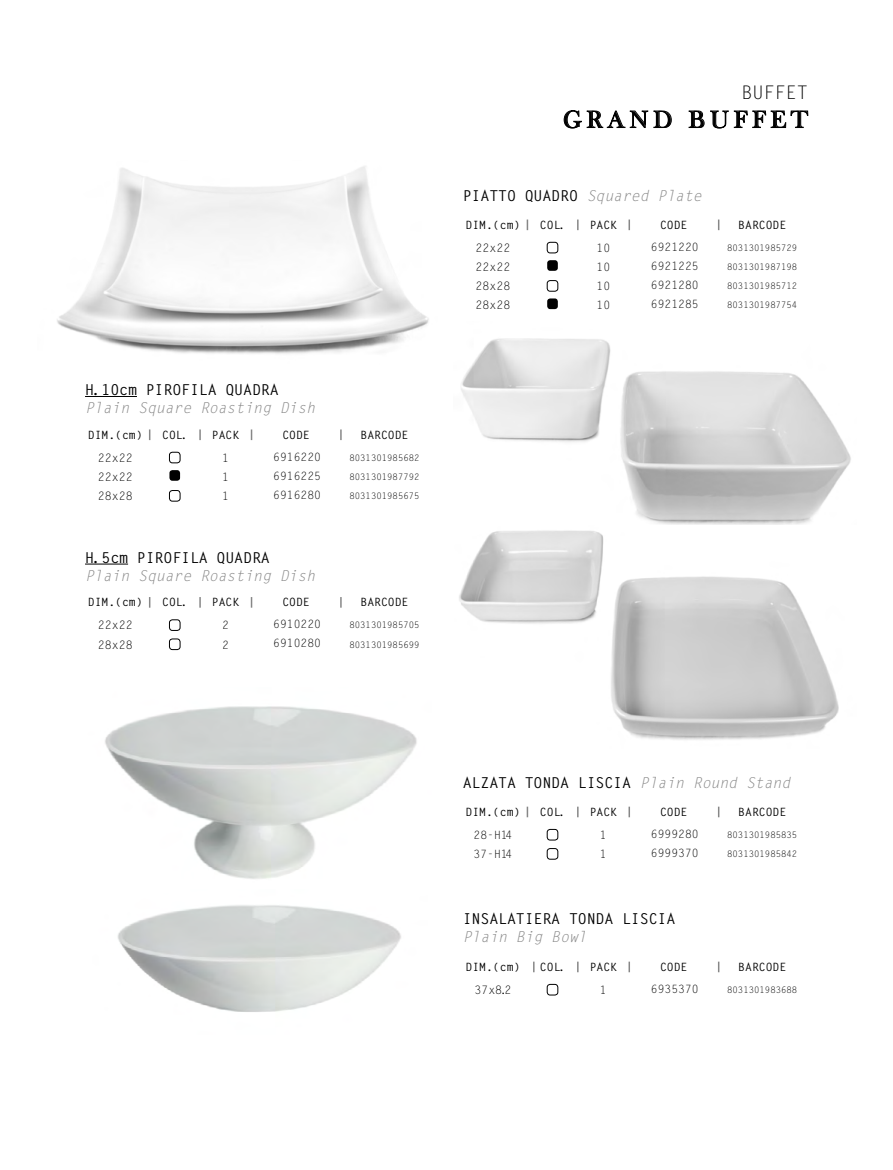
<style>
.page{position:relative;width:893px;height:1170px;background:#fff}
.page>*{position:absolute;margin:0;border:0;box-sizing:border-box;transform-origin:0 0}
.t1{font:24.75px "Bask Old Face";letter-spacing:.2em;color:#000}
.t2{font:18.75px "Letter Gothic Std";letter-spacing:-.01em;color:#000}
.t3{font:700 15px "Letter Gothic Std";letter-spacing:-.01em;color:#000}
.t4{font:italic 15px "Letter Gothic Std";letter-spacing:-.01em;color:#878787}
.t5{font:11.7px "Letter Gothic Std";color:#000}
.t6{font:700 11.4px "Letter Gothic Std";color:#000}
.t7{font:11.4px "Letter Gothic Std";color:#000}
.t8{font:9px "Letter Gothic Std";color:#000}
.s1{font-weight:400;font-style:italic;color:#878787}
</style>
<div class="page">
<img style="left:461px;top:338px;width:390px;height:187px">
<img style="left:459px;top:530px;width:380px;height:210px">
<svg style="left:564px;top:110px;width:84px;height:18px"></svg>
<svg style="left:654px;top:111px;width:18px;height:17px"></svg>
<svg style="left:689px;top:111px;width:15px;height:17px"></svg>
<svg style="left:710px;top:111px;width:98px;height:17px"></svg>
<img style="left:105px;top:706px;width:312px;height:173px">
<img style="left:57px;top:166px;width:372px;height:188px">
<div style="left:169px;top:452px;width:11px;height:11px;border:1px solid #000;border-radius:3px"></div>
<div style="left:169px;top:470px;width:11px;height:10px;background:#000;border-radius:3px"></div>
<div style="left:169px;top:490px;width:11px;height:11px;border:1px solid #000;border-radius:3px"></div>
<div style="left:169px;top:619px;width:11px;height:11px;border:1px solid #000;border-radius:3px"></div>
<div style="left:169px;top:638px;width:11px;height:12px;border:1px solid #000;border-radius:3px"></div>
<svg style="left:199px;top:429px;width:2px;height:11px"></svg>
<svg style="left:199px;top:597px;width:2px;height:10px"></svg>
<svg style="left:340px;top:429px;width:2px;height:11px"></svg>
<svg style="left:340px;top:597px;width:2px;height:10px"></svg>
<hr style="left:85px;top:396px;width:52px;height:1px;background:#000">
<hr style="left:85px;top:563px;width:43px;height:1px;background:#000">
<div style="left:547px;top:242px;width:11px;height:11px;border:1px solid #000;border-radius:3px"></div>
<div style="left:547px;top:260px;width:11px;height:11px;background:#000;border-radius:3px"></div>
<div style="left:547px;top:280px;width:11px;height:11px;border:1px solid #000;border-radius:3px"></div>
<div style="left:547px;top:298px;width:11px;height:11px;background:#000;border-radius:3px"></div>
<svg style="left:577px;top:219px;width:2px;height:11px"></svg>
<svg style="left:628px;top:219px;width:2px;height:11px"></svg>
<div style="left:547px;top:983px;width:11px;height:12px;border:1px solid #000;border-radius:3px"></div>
<svg style="left:533px;top:961px;width:2px;height:11px"></svg>
<svg style="left:577px;top:961px;width:2px;height:11px"></svg>
<svg style="left:628px;top:961px;width:2px;height:11px"></svg>
<div style="left:547px;top:829px;width:11px;height:11px;border:1px solid #000;border-radius:3px"></div>
<div style="left:547px;top:848px;width:11px;height:11px;border:1px solid #000;border-radius:3px"></div>
<svg style="left:577px;top:806px;width:2px;height:11px"></svg>
<svg style="left:628px;top:806px;width:2px;height:11px"></svg>
<img style="left:117px;top:905px;width:284px;height:107px">
<h3 class="t3" style="left:85px;top:380px;width:195px">H.10cm PIROFILA QUADRA</h3>
<h3 class="t4" style="left:85px;top:399px;width:232px">Plain Square Roasting Dish</h3>
<p class="t6" style="left:88px;top:428px;width:56px">DIM.(cm)</p>
<p class="t6" style="left:162px;top:428px;width:27px">COL.</p>
<p class="t6" style="left:212px;top:428px;width:29px">PACK</p>
<p class="t6" style="left:282px;top:428px;width:29px">CODE</p>
<p class="t6" style="left:361px;top:428px;width:49px">BARCODE</p>
<p class="t5" style="left:98px;top:451px;width:36px">22x22</p>
<p class="t7" style="left:222px;top:451px;width:8px">1</p>
<p class="t7" style="left:273px;top:450px;width:49px">6916220</p>
<p class="t8" style="left:349px;top:452px;width:72px">8031301985682</p>
<p class="t5" style="left:98px;top:470px;width:36px">22x22</p>
<p class="t7" style="left:222px;top:470px;width:8px">1</p>
<p class="t7" style="left:273px;top:469px;width:49px">6916225</p>
<p class="t8" style="left:349px;top:471px;width:72px">8031301987792</p>
<p class="t5" style="left:98px;top:489px;width:36px">28x28</p>
<p class="t7" style="left:222px;top:489px;width:8px">1</p>
<p class="t7" style="left:273px;top:488px;width:49px">6916280</p>
<p class="t8" style="left:349px;top:491px;width:72px">8031301985675</p>
<h3 class="t3" style="left:85px;top:548px;width:186px">H.5cm PIROFILA QUADRA</h3>
<h3 class="t4" style="left:85px;top:566px;width:232px">Plain Square Roasting Dish</h3>
<p class="t6" style="left:88px;top:595px;width:56px">DIM.(cm)</p>
<p class="t6" style="left:162px;top:595px;width:27px">COL.</p>
<p class="t6" style="left:212px;top:595px;width:29px">PACK</p>
<p class="t6" style="left:282px;top:595px;width:29px">CODE</p>
<p class="t6" style="left:361px;top:595px;width:49px">BARCODE</p>
<p class="t5" style="left:98px;top:618px;width:36px">22x22</p>
<p class="t7" style="left:222px;top:618px;width:8px">2</p>
<p class="t7" style="left:273px;top:617px;width:49px">6910220</p>
<p class="t8" style="left:349px;top:620px;width:72px">8031301985705</p>
<p class="t5" style="left:98px;top:637px;width:36px">28x28</p>
<p class="t7" style="left:222px;top:638px;width:8px">2</p>
<p class="t7" style="left:273px;top:636px;width:49px">6910280</p>
<p class="t8" style="left:349px;top:639px;width:72px">8031301985699</p>
<h2 class="t2" style="left:741px;top:82px;width:68px">BUFFET</h2>
<h1 class="t1" style="left:563px;top:106px;width:246px">GRAND BUFFET</h1>
<h3 class="t3" style="left:463px;top:186px;width:241px">PIATTO QUADRO <span class="s1">Squared Plate</span></h3>
<p class="t6" style="left:466px;top:218px;width:56px">DIM.(cm)</p>
<p class="t6" style="left:540px;top:218px;width:27px">COL.</p>
<p class="t6" style="left:590px;top:218px;width:29px">PACK</p>
<p class="t6" style="left:660px;top:218px;width:29px">CODE</p>
<p class="t6" style="left:738px;top:218px;width:49px">BARCODE</p>
<p class="t5" style="left:476px;top:241px;width:36px">22x22</p>
<p class="t7" style="left:596px;top:241px;width:15px">10</p>
<p class="t7" style="left:651px;top:240px;width:49px">6921220</p>
<p class="t8" style="left:727px;top:242px;width:72px">8031301985729</p>
<p class="t5" style="left:476px;top:260px;width:36px">22x22</p>
<p class="t7" style="left:596px;top:260px;width:15px">10</p>
<p class="t7" style="left:651px;top:259px;width:49px">6921225</p>
<p class="t8" style="left:727px;top:262px;width:72px">8031301987198</p>
<p class="t5" style="left:476px;top:279px;width:36px">28x28</p>
<p class="t7" style="left:596px;top:279px;width:15px">10</p>
<p class="t7" style="left:651px;top:278px;width:49px">6921280</p>
<p class="t8" style="left:727px;top:281px;width:72px">8031301985712</p>
<p class="t5" style="left:476px;top:298px;width:36px">28x28</p>
<p class="t7" style="left:596px;top:299px;width:15px">10</p>
<p class="t7" style="left:651px;top:297px;width:49px">6921285</p>
<p class="t8" style="left:727px;top:300px;width:72px">8031301987754</p>
<h3 class="t3" style="left:463px;top:773px;width:329px">ALZATA TONDA LISCIA <span class="s1">Plain Round Stand</span></h3>
<p class="t6" style="left:466px;top:805px;width:56px">DIM.(cm)</p>
<p class="t6" style="left:540px;top:805px;width:27px">COL.</p>
<p class="t6" style="left:590px;top:805px;width:29px">PACK</p>
<p class="t6" style="left:660px;top:805px;width:29px">CODE</p>
<p class="t6" style="left:738px;top:805px;width:49px">BARCODE</p>
<p class="t7" style="left:474px;top:828px;width:40px">28-H14</p>
<p class="t7" style="left:600px;top:828px;width:8px">1</p>
<p class="t7" style="left:651px;top:827px;width:49px">6999280</p>
<p class="t8" style="left:727px;top:829px;width:72px">8031301985835</p>
<p class="t7" style="left:474px;top:847px;width:40px">37-H14</p>
<p class="t7" style="left:600px;top:847px;width:8px">1</p>
<p class="t7" style="left:651px;top:846px;width:49px">6999370</p>
<p class="t8" style="left:727px;top:848px;width:72px">8031301985842</p>
<h3 class="t3" style="left:463px;top:908px;width:214px">INSALATIERA TONDA LISCIA</h3>
<h3 class="t4" style="left:463px;top:927px;width:126px">Plain Big Bowl</h3>
<p class="t6" style="left:466px;top:959px;width:56px">DIM.(cm)</p>
<p class="t6" style="left:540px;top:959px;width:27px">COL.</p>
<p class="t6" style="left:590px;top:959px;width:29px">PACK</p>
<p class="t6" style="left:660px;top:959px;width:29px">CODE</p>
<p class="t6" style="left:738px;top:959px;width:49px">BARCODE</p>
<p class="t5" style="left:474px;top:983px;width:39px">37x8.2</p>
<p class="t7" style="left:600px;top:983px;width:8px">1</p>
<p class="t7" style="left:651px;top:982px;width:49px">6935370</p>
<p class="t8" style="left:727px;top:984px;width:72px">8031301983688</p>
</div>
